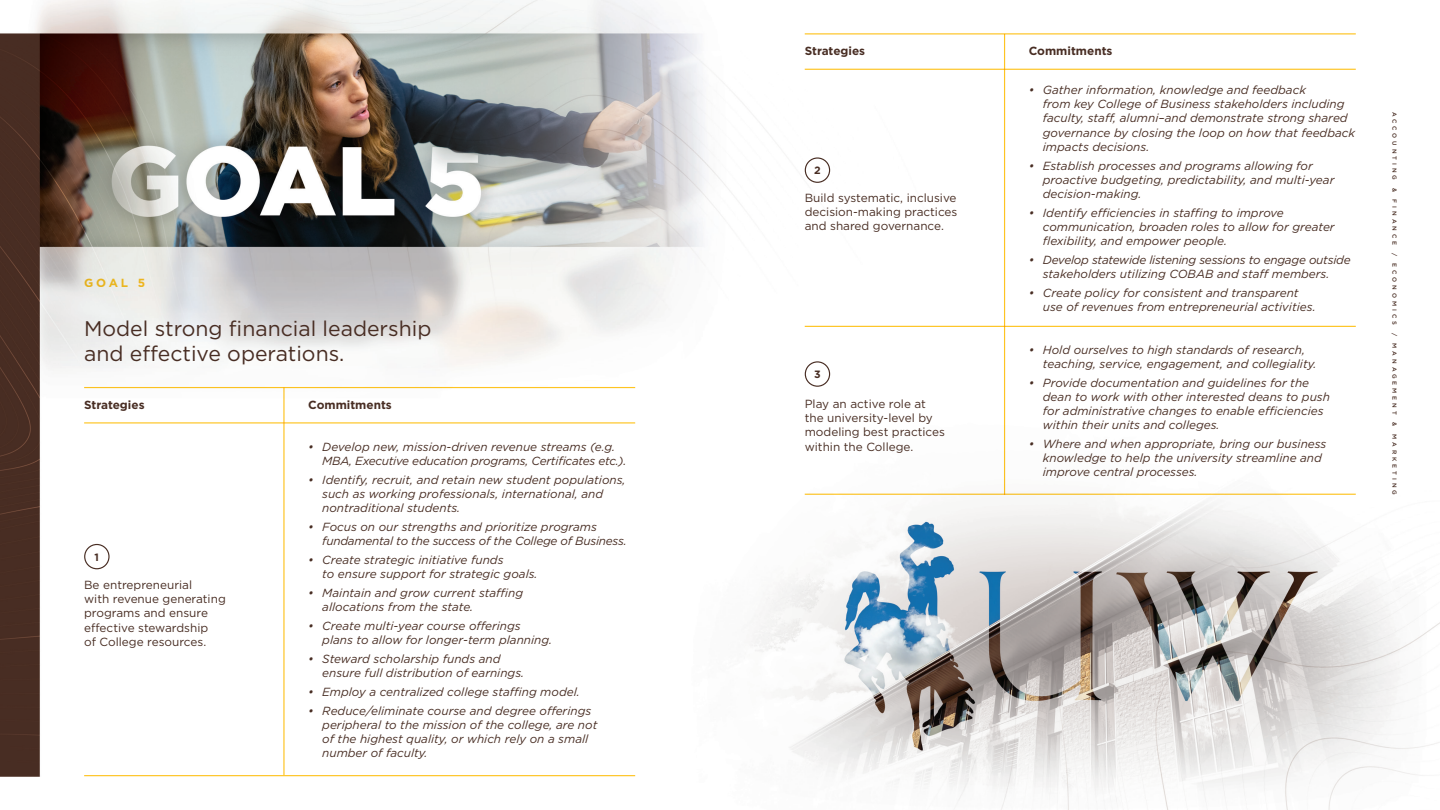
<style>
.page{position:relative;width:1440px;height:810px;background:#fff}
.page>*{position:absolute;margin:0;border:0;box-sizing:border-box;transform-origin:0 0}
.t1{font:21.25px/25.4px "Gotham";color:#482d23}
.t2{font:italic 11.75px/14.1px "Gotham";color:#482d23}
.t3{font:italic 11.75px/14.1px "Gotham";letter-spacing:-.02em;color:#482d23}
.t4{font:11.75px/14.1px "Gotham";color:#482d23}
.t5{font:700 11.75px "Gotham";color:#482d23}
.t6{font:700 11.75px "Gotham";color:#fec422}
.t7{font:700 10.62px "Gotham";color:#482d23}
.t8{font:500 5.88px "Gotham";letter-spacing:.5em;color:#482d23}
</style>
<div class="page">
<img style="left:0;top:0;width:1440px;height:810px">
<hr style="left:84px;top:387px;width:551px;height:1px;background:#fec422">
<hr style="left:805px;top:33px;width:551px;height:1px;background:#fec422">
<hr style="left:84px;top:422px;width:551px;height:2px;background:#fec422">
<hr style="left:805px;top:69px;width:551px;height:1px;background:#fec422">
<hr style="left:84px;top:775px;width:551px;height:1px;background:#fec422">
<hr style="left:805px;top:326px;width:551px;height:1px;background:#fec422">
<hr style="left:805px;top:494px;width:551px;height:1px;background:#fec422">
<div style="left:84px;top:544px;width:26px;height:25px;border:1px solid #482d23;border-radius:50%"></div>
<div style="left:805px;top:361px;width:25px;height:26px;border:1px solid #482d23;border-radius:50%"></div>
<div style="left:805px;top:157px;width:25px;height:26px;border:1px solid #482d23;border-radius:50%"></div>
<hr style="left:283px;top:388px;width:2px;height:387px;background:#fec422">
<hr style="left:1004px;top:34px;width:1px;height:461px;background:#fec422">
<p class="t6" style="left:84px;top:275px;width:62px">GOAL 5</p>
<h1 class="t1" style="left:84px;top:315px;width:349px">Model strong financial leadership and effective operations.</h1>
<p class="t5" style="left:84px;top:397px;width:62px">Strategies</p>
<p class="t7" style="left:95px;top:550px;width:6px">1</p>
<p class="t4" style="left:84px;top:578px;width:143px">Be entrepreneurial<br>with revenue generating programs and ensure effective stewardship<br>of College resources.</p>
<p class="t5" style="left:308px;top:397px;width:85px">Commitments</p>
<p class="t3" style="left:322px;top:440px;width:306px;text-indent:-14px">• Develop new, mission-driven revenue streams (e.g.<br>MBA, Executive education programs, Certificates etc.).</p>
<p class="t2" style="left:322px;top:473px;width:305px;text-indent:-14px">• Identify, recruit, and retain new student populations, such as working professionals, international, and nontraditional students.</p>
<p class="t3" style="left:322px;top:520px;width:306px;text-indent:-14px">• Focus on our strengths and prioritize programs fundamental to the success of the College of Business.</p>
<p class="t2" style="left:322px;top:553px;width:217px;text-indent:-14px">• Create strategic initiative funds<br>to ensure support for strategic goals.</p>
<p class="t2" style="left:322px;top:586px;width:202px;text-indent:-14px">• Maintain and grow current staffing allocations from the state.</p>
<p class="t2" style="left:322px;top:619px;width:231px;text-indent:-14px">• Create multi-year course offerings plans to allow for longer-term planning.</p>
<p class="t2" style="left:322px;top:652px;width:203px;text-indent:-14px">• Steward scholarship funds and ensure full distribution of earnings.</p>
<p class="t2" style="left:308px;top:685px;width:273px">• Employ a centralized college staffing model.</p>
<p class="t2" style="left:322px;top:704px;width:277px;text-indent:-14px">• Reduce/eliminate course and degree offerings peripheral to the mission of the college, are not of the highest quality, or which rely on a small number of faculty.</p>
<p class="t5" style="left:805px;top:44px;width:62px">Strategies</p>
<p class="t7" style="left:814px;top:164px;width:8px">2</p>
<p class="t4" style="left:805px;top:191px;width:154px;text-align:justify">Build systematic, inclusive decision-making practices and shared governance.</p>
<p class="t7" style="left:814px;top:367px;width:8px">3</p>
<p class="t4" style="left:805px;top:397px;width:142px">Play an active role at the university-level by modeling best practices within the College.</p>
<p class="t5" style="left:1029px;top:44px;width:85px">Commitments</p>
<p class="t2" style="left:1043px;top:83px;width:314px;text-indent:-14px">• Gather information, knowledge and feedback<br>from key College of Business stakeholders including faculty, staff, alumni–and demonstrate strong shared governance by closing the loop on how that feedback impacts decisions.</p>
<p class="t2" style="left:1043px;top:158px;width:293px;text-indent:-14px">• Establish processes and programs allowing for proactive budgeting, predictability, and multi-year decision-making.</p>
<p class="t2" style="left:1043px;top:205px;width:293px;text-indent:-14px">• Identify efficiencies in staffing to improve communication, broaden roles to allow for greater flexibility, and empower people.</p>
<p class="t3" style="left:1043px;top:252px;width:309px;text-indent:-14px">• Develop statewide listening sessions to engage outside stakeholders utilizing COBAB and staff members.</p>
<p class="t2" style="left:1043px;top:285px;width:274px;text-indent:-14px">• Create policy for consistent and transparent use of revenues from entrepreneurial activities.</p>
<p class="t2" style="left:1043px;top:343px;width:275px;text-indent:-14px">• Hold ourselves to high standards of research, teaching, service, engagement, and collegiality.</p>
<p class="t2" style="left:1043px;top:375px;width:289px;text-indent:-14px">• Provide documentation and guidelines for the dean to work with other interested deans to push for administrative changes to enable efficiencies within their units and colleges.</p>
<p class="t2" style="left:1043px;top:437px;width:285px;text-indent:-14px">• Where and when appropriate, bring our business knowledge to help the university streamline and improve central processes.</p>
<p class="t8" style="left:1399px;top:112px;width:70px;rotate:90deg">ACCOUNTING</p>
<p class="t8" style="left:1399px;top:188px;width:6px;rotate:90deg">&amp;</p>
<p class="t8" style="left:1399px;top:199px;width:47px;rotate:90deg">FINANCE</p>
<p class="t8" style="left:1399px;top:253px;width:5px;rotate:90deg">/</p>
<p class="t8" style="left:1399px;top:263px;width:63px;rotate:90deg">ECONOMICS</p>
<p class="t8" style="left:1399px;top:333px;width:5px;rotate:90deg">/</p>
<p class="t8" style="left:1399px;top:343px;width:73px;rotate:90deg">MANAGEMENT</p>
<p class="t8" style="left:1399px;top:422px;width:6px;rotate:90deg">&amp;</p>
<p class="t8" style="left:1399px;top:434px;width:62px;rotate:90deg">MARKETING</p>
</div>
